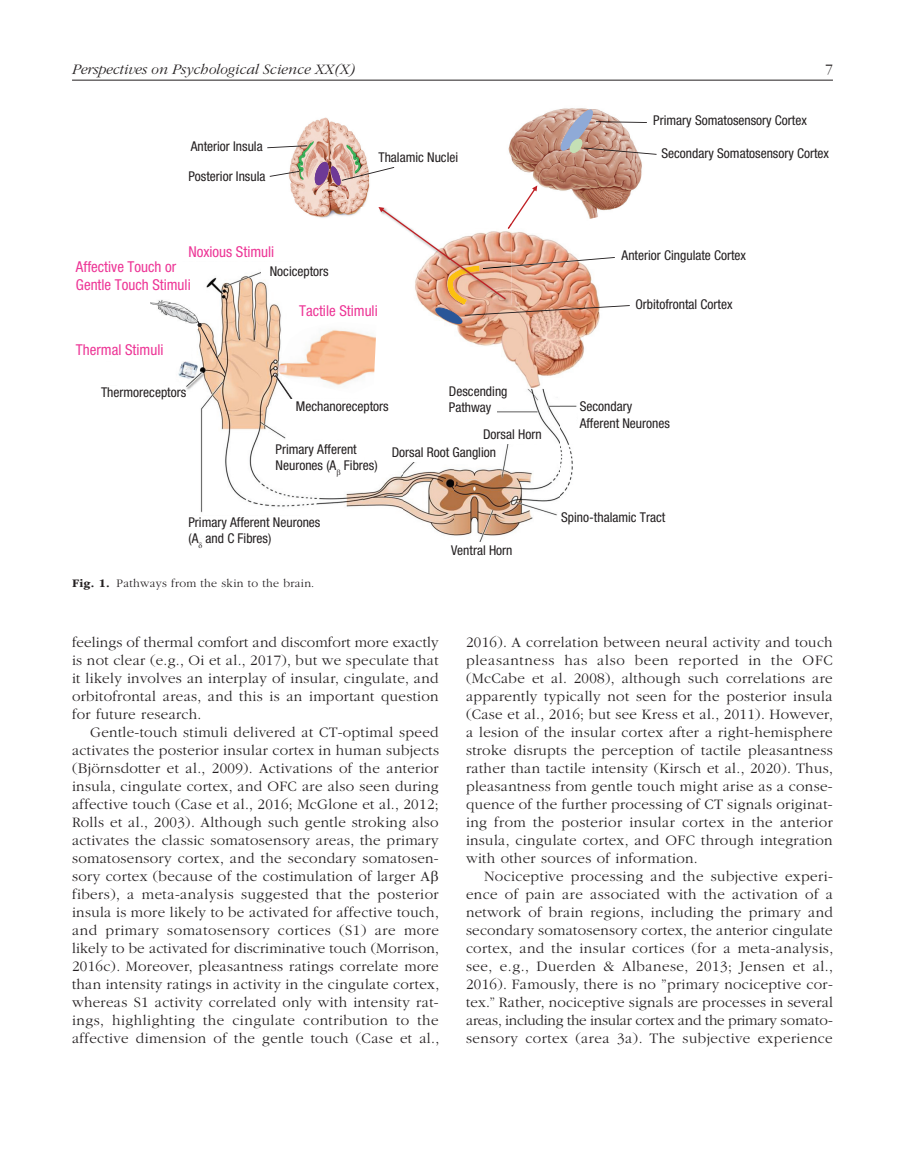
<style>
.page{position:relative;width:905px;height:1175px;background:#fff}
.page>*{position:absolute;margin:0;border:0;box-sizing:border-box;transform-origin:0 0}
.t1{font:300 15px/18px "ITC Garamond Std";letter-spacing:.02em;color:#231f20;text-align:justify}
.t2{font:condensed 15px/18px "Helvetica Neue LT Std";color:#ed3596}
.t3{font:italic 300 15px "ITC Garamond Std";color:#231f20}
.t4{font:condensed 13.5px/16.5px "Helvetica Neue LT Std";color:#231f20}
.t5{font:300 12px "ITC Garamond Std";letter-spacing:.02em;color:#231f20}
.s1{font-weight:700}
</style>
<div class="page">
<hr style="left:72px;top:80px;width:760px;height:1px;background:#231f20">
<img style="left:289px;top:121px;width:25px;height:95px">
<img style="left:178px;top:272px;width:225px;height:241px">
<img style="left:403px;top:462px;width:52px;height:74px">
<img style="left:559px;top:405px;width:18px;height:93px">
<img style="left:455px;top:389px;width:104px;height:153px">
<img style="left:150px;top:295px;width:48px;height:33px">
<svg style="left:197px;top:321px;width:29px;height:52px"></svg>
<svg style="left:275px;top:375px;width:17px;height:25px"></svg>
<svg style="left:267px;top:145px;width:40px;height:3px"></svg>
<svg style="left:270px;top:171px;width:29px;height:6px"></svg>
<svg style="left:298px;top:123px;width:6px;height:8px"></svg>
<img style="left:452px;top:324px;width:146px;height:65px">
<svg style="left:314px;top:108px;width:343px;height:216px"></svg>
<svg style="left:548px;top:379px;width:22px;height:18px"></svg>
<div style="left:261px;top:263px;width:54px;height:15px;background:#fff"></div>
<div style="left:282px;top:319px;width:67px;height:62px;background:#fff"></div>
<div style="left:277px;top:399px;width:83px;height:14px;background:#fff"></div>
<div style="left:301px;top:382px;width:83px;height:13px;background:#fff"></div>
<div style="left:101px;top:386px;width:83px;height:13px;background:#fff"></div>
<div style="left:102px;top:344px;width:89px;height:17px;background:#fff"></div>
<div style="left:112px;top:349px;width:69px;height:16px;background:#fff"></div>
<div style="left:266px;top:440px;width:97px;height:27px;background:#fff"></div>
<div style="left:400px;top:393px;width:97px;height:27px;background:#fff"></div>
<div style="left:441px;top:417px;width:97px;height:27px;background:#fff"></div>
<div style="left:423px;top:436px;width:73px;height:27px;background:#fff"></div>
<div style="left:395px;top:434px;width:73px;height:27px;background:#fff"></div>
<div style="left:413px;top:380px;width:97px;height:27px;background:#fff"></div>
<div style="left:557px;top:504px;width:97px;height:28px;background:#fff"></div>
<img style="left:278px;top:322px;width:98px;height:71px">
<svg style="left:337px;top:469px;width:3px;height:7px"></svg>
<p class="t3" style="left:72px;top:61px;width:285px">Perspectives on Psychological Science XX(X)</p>
<p class="t1" style="left:825px;top:60px;width:9px">7</p>
<p class="t4" style="left:188px;top:132px;width:78px;line-height:29.5px">Anterior Insula<br>Posterior Insula</p>
<p class="t4" style="left:378px;top:149px;width:81px">Thalamic Nuclei</p>
<p class="t4" style="left:653px;top:112px;width:155px">Primary Somatosensory Cortex</p>
<p class="t4" style="left:661px;top:145px;width:169px">Secondary Somatosensory Cortex</p>
<p class="t2" style="left:188px;top:243px;width:87px">Noxious Stimuli</p>
<p class="t2" style="left:76px;top:258px;width:116px">Affective Touch or<br>Gentle Touch Stimuli</p>
<p class="t2" style="left:76px;top:340px;width:89px">Thermal Stimuli</p>
<p class="t4" style="left:101px;top:383px;width:87px">Thermoreceptors</p>
<p class="t4" style="left:270px;top:263px;width:60px">Nociceptors</p>
<p class="t2" style="left:299px;top:301px;width:80px">Tactile Stimuli</p>
<p class="t4" style="left:296px;top:398px;width:94px">Mechanoreceptors</p>
<p class="t4" style="left:449px;top:382px;width:60px">Descending<br>Pathway</p>
<p class="t4" style="left:483px;top:426px;width:60px">Dorsal Horn</p>
<p class="t4" style="left:275px;top:441px;width:104px">Primary Afferent<br>Neurones (A Fibres)</p>
<p class="t4" style="left:392px;top:444px;width:106px">Dorsal Root Ganglion</p>
<p class="t4" style="left:188px;top:513px;width:133px">Primary Afferent Neurones (A and C Fibres)</p>
<p class="t5" style="left:72px;top:577px;width:244px"><span class="s1">Fig. 1.</span> Pathways from the skin to the brain.</p>
<p class="t4" style="left:451px;top:542px;width:63px">Ventral Horn</p>
<p class="t4" style="left:621px;top:247px;width:126px">Anterior Cingulate Cortex</p>
<p class="t4" style="left:635px;top:295px;width:99px">Orbitofrontal Cortex</p>
<p class="t4" style="left:579px;top:398px;width:92px">Secondary<br>Afferent Neurones</p>
<p class="t4" style="left:561px;top:509px;width:106px">Spino-thalamic Tract</p>
<p class="t1" style="left:72px;top:633px;width:368px">feelings of thermal comfort and discomfort more exactly is not clear (e.g., Oi et al., 2017), but we speculate that it likely involves an interplay of insular, cingulate, and orbitofrontal areas, and this is an important question for future research.</p>
<p class="t1" style="left:72px;top:723px;width:369px;text-align:left;text-indent:18px">Gentle-touch stimuli delivered at CT-optimal speed activates the posterior insular cortex in human subjects (Björnsdotter et al., 2009). Activations of the anterior insula, cingulate cortex, and OFC are also seen during affective touch (Case et al., 2016; McGlone et al., 2012; Rolls et al., 2003). Although such gentle stroking also activates the classic somatosensory areas, the primary somatosensory cortex, and the secondary somatosen&shy;sory cortex (because of the costimulation of larger A fibers), a meta-analysis suggested that the posterior insula is more likely to be activated for affective touch, and primary somatosensory cortices (S1) are more likely to be activated for discriminative touch (Morrison, 2016c). Moreover, pleasantness ratings correlate more than intensity ratings in activity in the cingulate cortex, whereas S1 activity correlated only with intensity rat&shy;ings, highlighting the cingulate contribution to the affective dimension of the gentle touch (Case et al.,</p>
<p class="t1" style="left:466px;top:633px;width:368px">2016). A correlation between neural activity and touch pleasantness has also been reported in the OFC (McCabe et al. 2008), although such correlations are apparently typically not seen for the posterior insula (Case et al., 2016; but see Kress et al., 2011). However, a lesion of the insular cortex after a right-hemisphere stroke disrupts the perception of tactile pleasantness rather than tactile intensity (Kirsch et al., 2020). Thus, pleasantness from gentle touch might arise as a conse&shy;quence of the further processing of CT signals originat&shy;ing from the posterior insular cortex in the anterior insula, cingulate cortex, and OFC through integration with other sources of information.</p>
<p class="t1" style="left:466px;top:867px;width:369px;text-indent:18px">Nociceptive processing and the subjective experi&shy;ence of pain are associated with the activation of a network of brain regions, including the primary and secondary somatosensory cortex, the anterior cingulate cortex, and the insular cortices (for a meta-analysis, see, e.g., Duerden &amp; Albanese, 2013; Jensen et al., 2016). Famously, there is no ”primary nociceptive cor&shy;tex.” Rather, nociceptive signals are processes in several areas, including the insular cortex and the primary somato&shy;sensory cortex (area 3a). The subjective experience</p>
</div>
